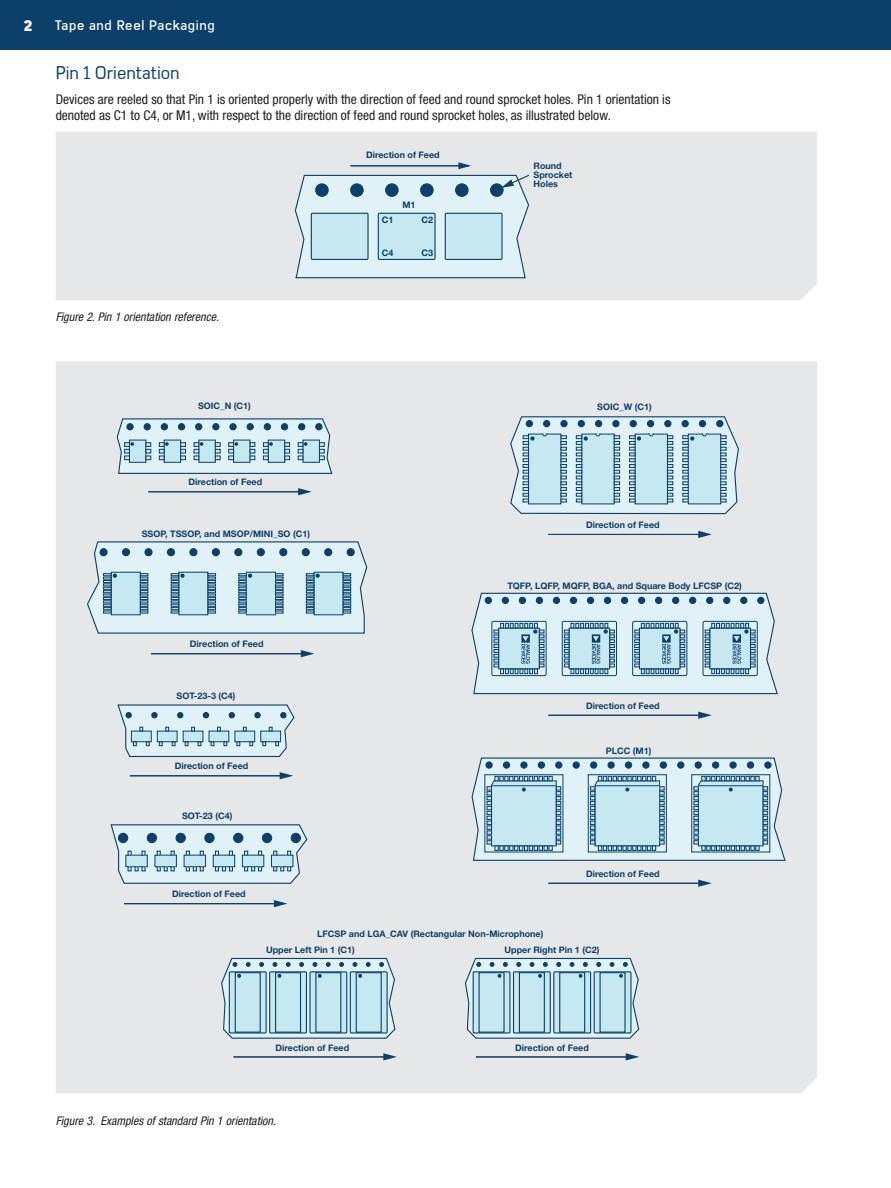
<style>
.page{position:relative;width:891px;height:1188px;background:#fff}
.page>*{position:absolute;margin:0;border:0;box-sizing:border-box;transform-origin:0 0}
.t1{font:18px "Azbuka Std";color:#0c406b}
.t2{font:900 15px "Azbuka Std";color:#fff}
.t3{font:condensed 13.5px/16.5px "Helvetica Neue LT Std";color:#221e1f}
.t4{font:500 13.5px "Azbuka Std";letter-spacing:.05em;color:#fff}
.t5{font:italic condensed 12px "Helvetica Neue LT Std";color:#221e1f}
.t6{font:700 9px/9px "Helvetica Neue LT Std";color:#0c406b}
</style>
<div class="page">
<div style="left:56px;top:132px;width:761px;height:168px;background:#e6e7e8"></div>
<svg style="left:294px;top:162px;width:236px;height:117px"></svg>
<div style="left:56px;top:361px;width:761px;height:733px;background:#e6e7e8"></div>
<svg style="left:110px;top:824px;width:198px;height:61px"></svg>
<svg style="left:117px;top:704px;width:178px;height:54px"></svg>
<svg style="left:86px;top:541px;width:282px;height:94px"></svg>
<hr style="left:151px;top:653px;width:152px;height:1px;background:#0c406b">
<svg style="left:301px;top:650px;width:13px;height:7px"></svg>
<hr style="left:130px;top:775px;width:152px;height:1px;background:#0c406b">
<svg style="left:280px;top:772px;width:13px;height:7px"></svg>
<hr style="left:124px;top:903px;width:152px;height:1px;background:#0c406b">
<svg style="left:274px;top:900px;width:13px;height:7px"></svg>
<svg style="left:116px;top:418px;width:217px;height:57px"></svg>
<hr style="left:148px;top:491px;width:153px;height:1px;background:#0c406b">
<svg style="left:298px;top:488px;width:14px;height:7px"></svg>
<svg style="left:510px;top:416px;width:230px;height:99px"></svg>
<hr style="left:548px;top:534px;width:153px;height:1px;background:#0c406b">
<svg style="left:698px;top:531px;width:14px;height:7px"></svg>
<svg style="left:471px;top:757px;width:315px;height:105px"></svg>
<hr style="left:548px;top:715px;width:153px;height:1px;background:#0c406b">
<svg style="left:698px;top:712px;width:14px;height:7px"></svg>
<hr style="left:548px;top:883px;width:153px;height:1px;background:#0c406b">
<svg style="left:698px;top:880px;width:14px;height:7px"></svg>
<svg style="left:471px;top:592px;width:308px;height:103px"></svg>
<hr style="left:233px;top:1056px;width:153px;height:1px;background:#0c406b">
<svg style="left:383px;top:1053px;width:14px;height:7px"></svg>
<svg style="left:221px;top:957px;width:175px;height:82px"></svg>
<hr style="left:476px;top:1056px;width:152px;height:1px;background:#0c406b">
<svg style="left:626px;top:1053px;width:13px;height:7px"></svg>
<svg style="left:464px;top:957px;width:176px;height:82px"></svg>
<div style="left:0;top:0;width:891px;height:49px;background:#0c406b"></div>
<h2 class="t2" style="left:24px;top:17px;width:10px">2</h2>
<h3 class="t4" style="left:55px;top:20px;width:161px">Tape and Reel Packaging</h3>
<h1 class="t1" style="left:56px;top:62px;width:126px">Pin 1 Orientation</h1>
<h3 class="t3" style="left:56px;top:92px;width:616px">Devices are reeled so that Pin 1 is oriented properly with the direction of feed and round sprocket holes. Pin 1 orientation is denoted as C1 to C4, or M1, with respect to the direction of feed and round sprocket holes, as illustrated below.</h3>
<h3 class="t5" style="left:56px;top:312px;width:165px">Figure 2. Pin 1 orientation reference.</h3>
<p class="t6" style="left:198px;top:402px;width:54px">SOIC_N (C1)</p>
<p class="t6" style="left:189px;top:479px;width:75px">Direction of Feed</p>
<p class="t6" style="left:142px;top:530px;width:170px">SSOP, TSSOP, and MSOP/MINI_SO (C1)</p>
<p class="t6" style="left:190px;top:640px;width:75px">Direction of Feed</p>
<p class="t6" style="left:176px;top:692px;width:61px">SOT-23-3 (C4)</p>
<p class="t6" style="left:175px;top:763px;width:75px">Direction of Feed</p>
<p class="t6" style="left:182px;top:812px;width:52px">SOT-23 (C4)</p>
<p class="t6" style="left:172px;top:890px;width:75px">Direction of Feed</p>
<p class="t6" style="left:366px;top:151px;width:75px">Direction of Feed</p>
<p class="t6" style="left:382px;top:216px;width:13px">C1</p>
<p class="t6" style="left:382px;top:249px;width:13px">C4</p>
<p class="t6" style="left:402px;top:202px;width:15px">M1</p>
<p class="t6" style="left:422px;top:216px;width:13px">C2</p>
<p class="t6" style="left:422px;top:249px;width:13px">C3</p>
<p class="t6" style="left:534px;top:162px;width:40px">Round<br>Sprocket<br>Holes</p>
<p class="t6" style="left:597px;top:403px;width:56px">SOIC_W (C1)</p>
<p class="t6" style="left:586px;top:521px;width:75px">Direction of Feed</p>
<p class="t6" style="left:507px;top:582px;width:236px">TQFP, LQFP, MQFP, BGA, and Square Body LFCSP (C2)</p>
<p class="t6" style="left:586px;top:702px;width:75px">Direction of Feed</p>
<p class="t6" style="left:606px;top:747px;width:47px">PLCC (M1)</p>
<p class="t6" style="left:586px;top:870px;width:75px">Direction of Feed</p>
<p class="t6" style="left:266px;top:926px;width:279px;line-height:16.5px;text-indent:51px">LFCSP and LGA_CAV (Rectangular Non-Microphone)<br>Upper Left Pin 1 (C1)</p>
<p class="t6" style="left:505px;top:946px;width:96px">Upper Right Pin 1 (C2)</p>
<p class="t6" style="left:276px;top:1044px;width:75px">Direction of Feed</p>
<h3 class="t5" style="left:56px;top:1117px;width:222px">Figure 3. Examples of standard Pin 1 orientation.</h3>
<p class="t6" style="left:515px;top:1044px;width:75px">Direction of Feed</p>
</div>
